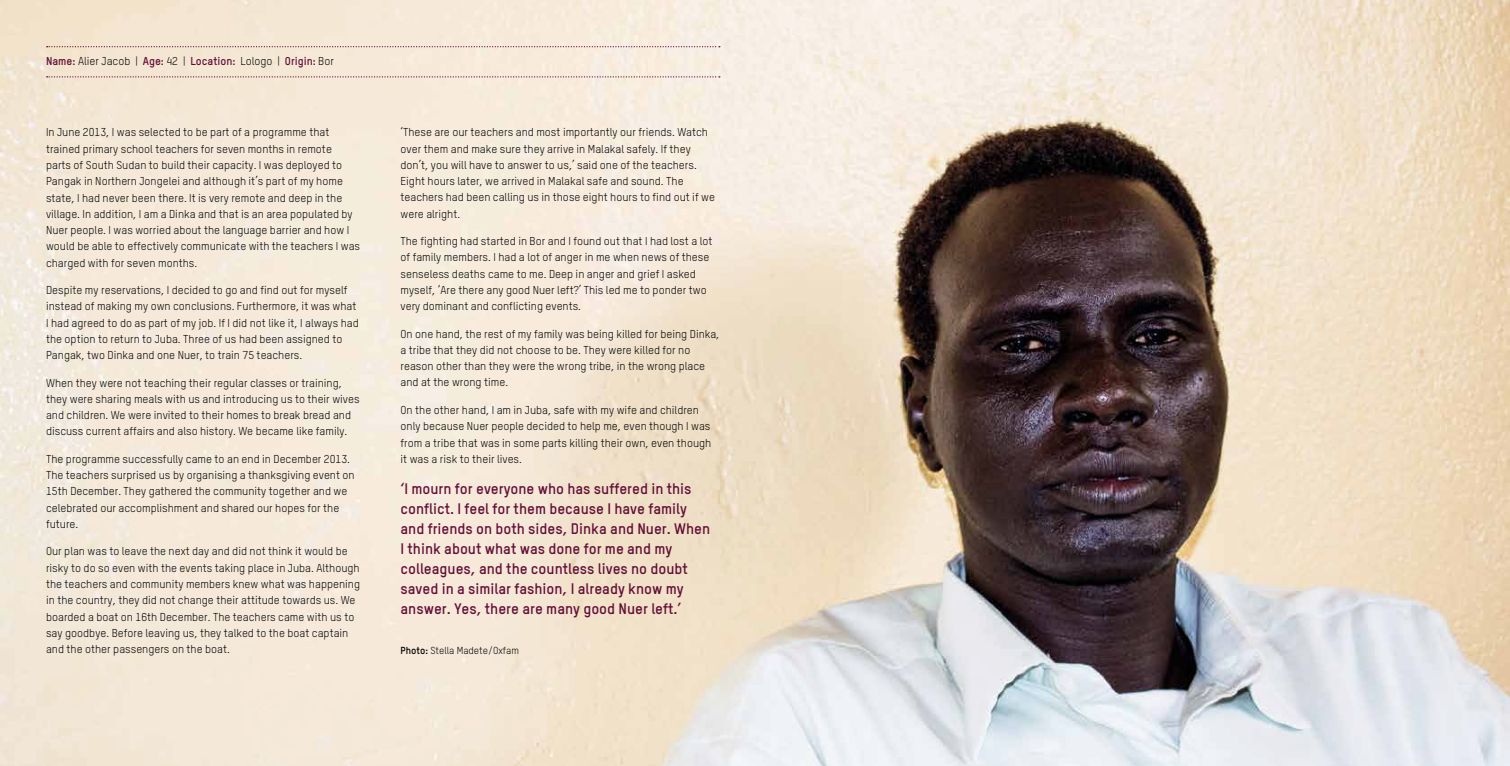
<style>
.page{position:relative;width:1510px;height:766px;background:#fff}
.page>*{position:absolute;margin:0;border:0;box-sizing:border-box;transform-origin:0 0}
.t1{font:700 15px/20px "Oxfam TSTARPRO";color:#630e37}
.t2{font:11.25px/16.2px "Oxfam TSTARPRO";color:#000}
.t3{font:700 11.25px "Oxfam TSTARPRO";color:#630e37}
.t4{font:10px "Oxfam TSTARPRO";color:#000}
.s1{font-weight:400;color:#000}
.s2{font-weight:700}
</style>
<div class="page">
<img style="left:0;top:0;width:1509px;height:765px">
<svg style="left:47px;top:46px;width:673px;height:1px"></svg>
<svg style="left:47px;top:76px;width:673px;height:1px"></svg>
<p class="t3" style="left:46px;top:54px;width:289px">Name: <span class="s1">Alier Jacob |</span> Age: <span class="s1">42 |</span> Location: <span class="s1">Lologo |</span> Origin: <span class="s1">Bor</span></p>
<p class="t2" style="left:46px;top:124px;width:315px">In June 2013, I was selected to be part of a programme that trained primary school teachers for seven months in remote<br>parts of South Sudan to build their capacity. I was deployed to Pangak in Northern Jongelei and although it’s part of my home state, I had never been there. It is very remote and deep in the village. In addition, I am a Dinka and that is an area populated by Nuer people. I was worried about the language barrier and how I would be able to effectively communicate with the teachers I was charged with for seven months.</p>
<p class="t2" style="left:46px;top:282px;width:314px">Despite my reservations, I decided to go and find out for myself instead of making my own conclusions. Furthermore, it was what I had agreed to do as part of my job. If I did not like it, I always had the option to return to Juba. Three of us had been assigned to Pangak, two Dinka and one Nuer, to train 75 teachers.</p>
<p class="t2" style="left:46px;top:374px;width:315px">When they were not teaching their regular classes or training, they were sharing meals with us and introducing us to their wives and children. We were invited to their homes to break bread and discuss current affairs and also history. We became like family.</p>
<p class="t2" style="left:46px;top:450px;width:310px">The programme successfully came to an end in December 2013.<br>The teachers surprised us by organising a thanksgiving event on 15th December. They gathered the community together and we celebrated our accomplishment and shared our hopes for the future.</p>
<p class="t2" style="left:46px;top:543px;width:315px">Our plan was to leave the next day and did not think it would be risky to do so even with the events taking place in Juba. Although the teachers and community members knew what was happening in the country, they did not change their attitude towards us. We boarded a boat on 16th December. The teachers came with us to say goodbye. Before leaving us, they talked to the boat captain and the other passengers on the boat.</p>
<p class="t2" style="left:400px;top:124px;width:316px">‘These are our teachers and most importantly our friends. Watch over them and make sure they arrive in Malakal safely. If they don’t, you will have to answer to us,’ said one of the teachers.<br>Eight hours later, we arrived in Malakal safe and sound. The teachers had been calling us in those eight hours to find out if we were alright.</p>
<p class="t2" style="left:400px;top:233px;width:313px">The fighting had started in Bor and I found out that I had lost a lot of family members. I had a lot of anger in me when news of these senseless deaths came to me. Deep in anger and grief I asked myself, ‘Are there any good Nuer left?’ This led me to ponder two very dominant and conflicting events.</p>
<p class="t2" style="left:400px;top:325px;width:320px">On one hand, the rest of my family was being killed for being Dinka, a tribe that they did not choose to be. They were killed for no reason other than they were the wrong tribe, in the wrong place and at the wrong time.</p>
<p class="t2" style="left:400px;top:401px;width:312px">On the other hand, I am in Juba, safe with my wife and children only because Nuer people decided to help me, even though I was from a tribe that was in some parts killing their own, even though it was a risk to their lives.</p>
<p class="t1" style="left:400px;top:478px;width:311px">‘I mourn for everyone who has suffered in this conflict. I feel for them because I have family and friends on both sides, Dinka and Nuer. When I think about what was done for me and my colleagues, and the countless lives no doubt saved in a similar fashion, I already know my answer. Yes, there are many good Nuer left.’</p>
<p class="t4" style="left:400px;top:644px;width:120px"><span class="s2">Photo:</span> Stella Madete/Oxfam</p>
</div>
